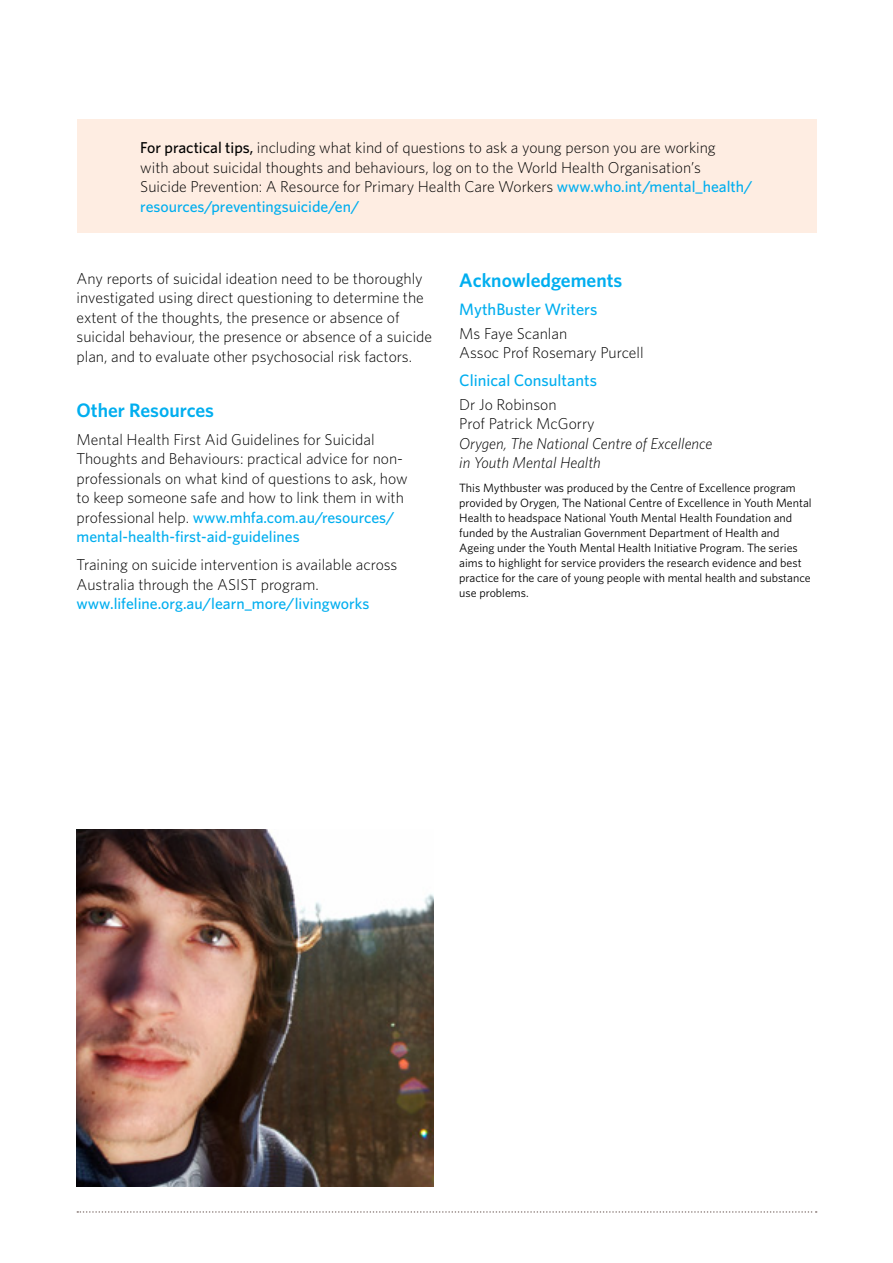
<style>
.page{position:relative;width:893px;height:1263px;background:#fff}
.page>*{position:absolute;margin:0;border:0;box-sizing:border-box;transform-origin:0 0}
.t1{font:600 19.5px "Whitney";color:#00aeef}
.t2{font:500 16.5px "Whitney";color:#00aeef}
.t3{font:300 15.75px/19.5px "Whitney";color:#000}
.t4{font:italic 300 15.75px/19.5px "Whitney";color:#000}
.t5{font:500 15.75px "Whitney";color:#00aeef}
.t6{font:12px/15px "Whitney";color:#000}
.s1{font-weight:500}
.s2{font-weight:500;color:#00aeef}
</style>
<div class="page">
<svg style="left:77px;top:1211px;width:740px;height:2px"></svg>
<div style="left:77px;top:119px;width:739px;height:114px;background:#feede2"></div>
<img style="left:77px;top:829px;width:357px;height:357px">
<p class="t3" style="left:140px;top:137px;width:614px"><span class="s1">For practical tips,</span> including what kind of questions to ask a young person you are working<br>with about suicidal thoughts and behaviours, log on to the World Health Organisation’s<br>Suicide Prevention: A Resource for Primary Health Care Workers <span class="s2">www.who.int/mental_health/ resources/preventingsuicide/en/</span></p>
<p class="t3" style="left:77px;top:268px;width:357px">Any reports of suicidal ideation need to be thoroughly investigated using direct questioning to determine the extent of the thoughts, the presence or absence of suicidal behaviour, the presence or absence of a suicide plan, and to evaluate other psychosocial risk factors.</p>
<p class="t1" style="left:77px;top:397px;width:139px">Other Resources</p>
<p class="t3" style="left:77px;top:429px;width:333px">Mental Health First Aid Guidelines for Suicidal Thoughts and Behaviours: practical advice for non&shy;professionals on what kind of questions to ask, how to keep someone safe and how to link them in with professional help. <span class="s2">www.mhfa.com.au/resources/ mental-health-first-aid-guidelines</span></p>
<p class="t3" style="left:77px;top:555px;width:322px">Training on suicide intervention is available across<br>Australia through the ASIST program.</p>
<p class="t5" style="left:77px;top:593px;width:294px">www.lifeline.org.au/learn_more/livingworks</p>
<p class="t1" style="left:459px;top:267px;width:165px">Acknowledgements</p>
<p class="t2" style="left:459px;top:298px;width:140px">MythBuster Writers</p>
<p class="t3" style="left:459px;top:323px;width:186px">Ms Faye Scanlan<br>Assoc Prof Rosemary Purcell</p>
<p class="t2" style="left:459px;top:369px;width:139px">Clinical Consultants</p>
<p class="t3" style="left:459px;top:394px;width:137px">Dr Jo Robinson<br>Prof Patrick McGorry</p>
<p class="t4" style="left:459px;top:433px;width:255px">Orygen, The National Centre of Excellence in Youth Mental Health</p>
<p class="t6" style="left:459px;top:480px;width:354px">This Mythbuster was produced by the Centre of Excellence program provided by Orygen, The National Centre of Excellence in Youth Mental Health to headspace National Youth Mental Health Foundation and funded by the Australian Government Department of Health and Ageing under the Youth Mental Health Initiative Program. The series aims to highlight for service providers the research evidence and best practice for the care of young people with mental health and substance use problems.</p>
</div>
